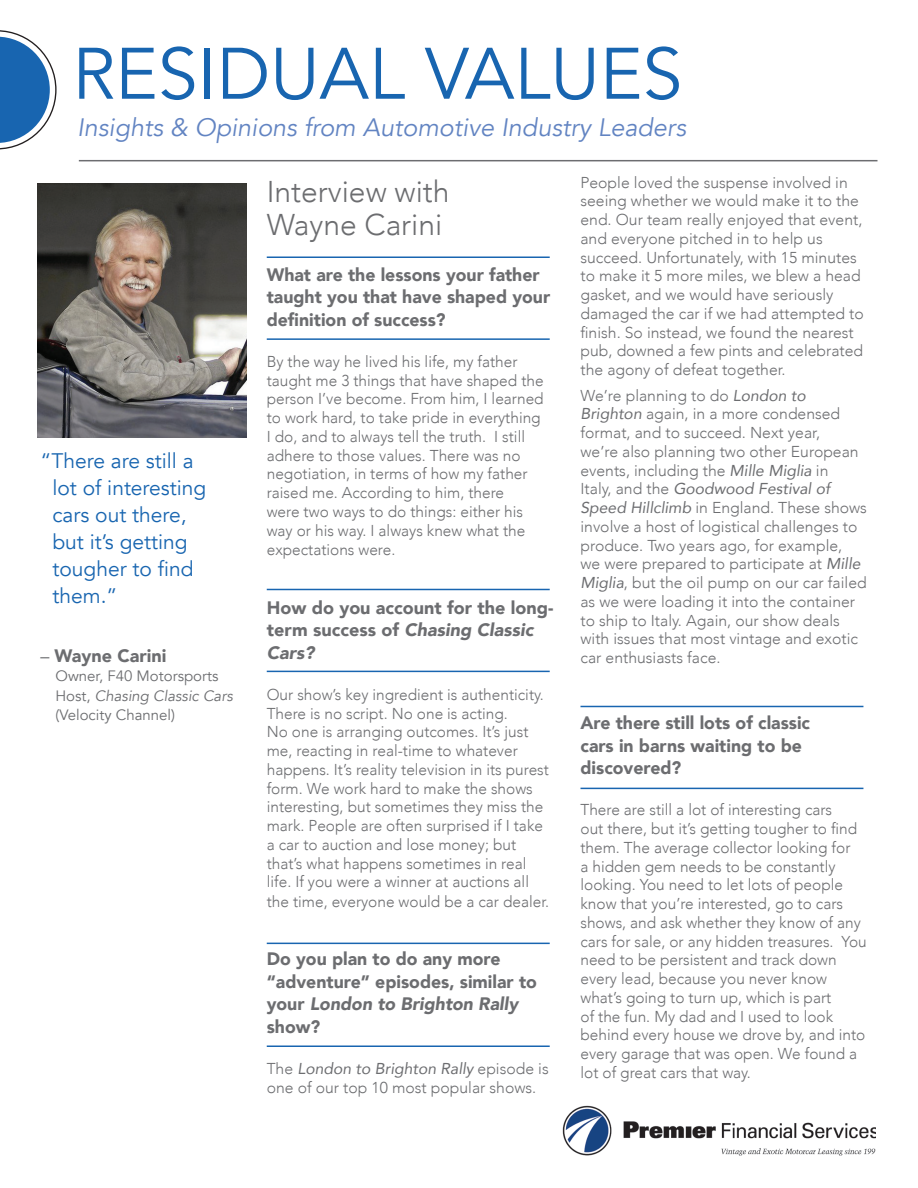
<style>
.page{position:relative;width:918px;height:1188px;background:#fff}
.page>*{position:absolute;margin:0;border:0;box-sizing:border-box;transform-origin:0 0}
.t1{font:72px "Avenir";color:#1865b0}
.t2{font:300 30px/33px "Avenir";color:#6c6d70}
.t3{font:italic 25.2px "Avenir";color:#6284c2}
.t4{font:21px/27px "Avenir";color:#1865b0}
.t5{font:900 18px/22.5px "Avenir";color:#6c6d70}
.t6{font:300 15.75px/18.8px "Avenir";color:#6c6d70}
.t7{font:15px/19.5px "Avenir";color:#6c6d70}
.s1{font-weight:400}
.s2{font-style:italic}
.s3{font-weight:400;font-style:italic}
</style>
<div class="page">
<img style="left:38px;top:184px;width:208px;height:253px">
<hr style="left:79px;top:160px;width:799px;height:1px;background:#6c6d70">
<img style="left:563px;top:1106px;width:313px;height:50px">
<hr style="left:267px;top:256px;width:283px;height:2px;background:#1865b0">
<hr style="left:267px;top:589px;width:283px;height:1px;background:#1865b0">
<hr style="left:580px;top:706px;width:283px;height:1px;background:#1865b0">
<hr style="left:267px;top:943px;width:283px;height:1px;background:#1865b0">
<hr style="left:267px;top:338px;width:283px;height:2px;background:#1865b0">
<hr style="left:267px;top:671px;width:283px;height:1px;background:#1865b0">
<hr style="left:580px;top:788px;width:283px;height:1px;background:#1865b0">
<hr style="left:267px;top:1046px;width:283px;height:1px;background:#1865b0">
<svg style="left:0;top:30px;width:57px;height:120px"></svg>
<h1 class="t1" style="left:72px;top:31px;width:612px">RESIDUAL VALUES</h1>
<h3 class="t3" style="left:77px;top:113px;width:610px">Insights &amp; Opinions from Automotive Industry Leaders</h3>
<h3 class="t4" style="left:52px;top:448px;width:155px;text-indent:-12px">“There are still a lot of interesting cars out there, but it’s getting tougher to find them.”</h3>
<p class="t5" style="left:40px;top:644px;width:128px"><span class="s1">–</span> Wayne Carini</p>
<p class="t7" style="left:56px;top:666px;width:179px">Owner, F40 Motorsports<br>Host, <span class="s2">Chasing Classic Cars </span>(Velocity Channel)</p>
<h2 class="t2" style="left:267px;top:175px;width:184px">Interview with<br>Wayne Carini</h2>
<p class="t5" style="left:267px;top:263px;width:285px">What are the lessons your father taught you that have shaped your definition of success?</p>
<p class="t6" style="left:267px;top:352px;width:278px">By the way he lived his life, my father taught me 3 things that have shaped the person I’ve become. From him, I learned to work hard, to take pride in everything I do, and to always tell the truth. I still adhere to those values. There was no negotiation, in terms of how my father raised me. According to him, there<br>were two ways to do things: either his way or his way. I always knew what the expectations were.</p>
<p class="t5" style="left:267px;top:596px;width:288px">How do you account for the long&shy;term success of <span class="s2">Chasing Classic<br>Cars?</span></p>
<p class="t6" style="left:267px;top:685px;width:284px">Our show’s key ingredient is authenticity.<br>There is no script. No one is acting.<br>No one is arranging outcomes. It’s just me, reacting in real-time to whatever happens. It’s reality television in its purest form. We work hard to make the shows interesting, but sometimes they miss the mark. People are often surprised if I take a car to auction and lose money; but that’s what happens sometimes in real life. If you were a winner at auctions all the time, everyone would be a car dealer.</p>
<p class="t5" style="left:267px;top:947px;width:272px">Do you plan to do any more “adventure” episodes, similar to your <span class="s2">London to Brighton Rally </span>show?</p>
<p class="t6" style="left:267px;top:1059px;width:284px">The <span class="s3">London to Brighton Rally</span> episode is one of our top 10 most popular shows.</p>
<p class="t6" style="left:580px;top:173px;width:285px">People loved the suspense involved in seeing whether we would make it to the end. Our team really enjoyed that event, and everyone pitched in to help us succeed. Unfortunately, with 15 minutes to make it 5 more miles, we blew a head gasket, and we would have seriously damaged the car if we had attempted to finish. So instead, we found the nearest pub, downed a few pints and celebrated the agony of defeat together.</p>
<p class="t6" style="left:580px;top:386px;width:288px">We’re planning to do <span class="s3">London to Brighton</span> again, in a more condensed format, and to succeed. Next year,<br>we’re also planning two other European events, including the <span class="s3">Mille Miglia</span> in<br>Italy, and the <span class="s3">Goodwood Festival of Speed Hillclimb</span> in England. These shows involve a host of logistical challenges to produce. Two years ago, for example,<br>we were prepared to participate at <span class="s3">Mille Miglia</span>, but the oil pump on our car failed as we were loading it into the container to ship to Italy. Again, our show deals with issues that most vintage and exotic car enthusiasts face.</p>
<p class="t5" style="left:580px;top:711px;width:231px">Are there still lots of classic cars in barns waiting to be discovered?</p>
<p class="t6" style="left:580px;top:801px;width:288px">There are still a lot of interesting cars<br>out there, but it’s getting tougher to find them. The average collector looking for<br>a hidden gem needs to be constantly looking. You need to let lots of people know that you’re interested, go to cars shows, and ask whether they know of any cars for sale, or any hidden treasures. You need to be persistent and track down every lead, because you never know what’s going to turn up, which is part<br>of the fun. My dad and I used to look behind every house we drove by, and into every garage that was open. We found a lot of great cars that way.</p>
</div>
